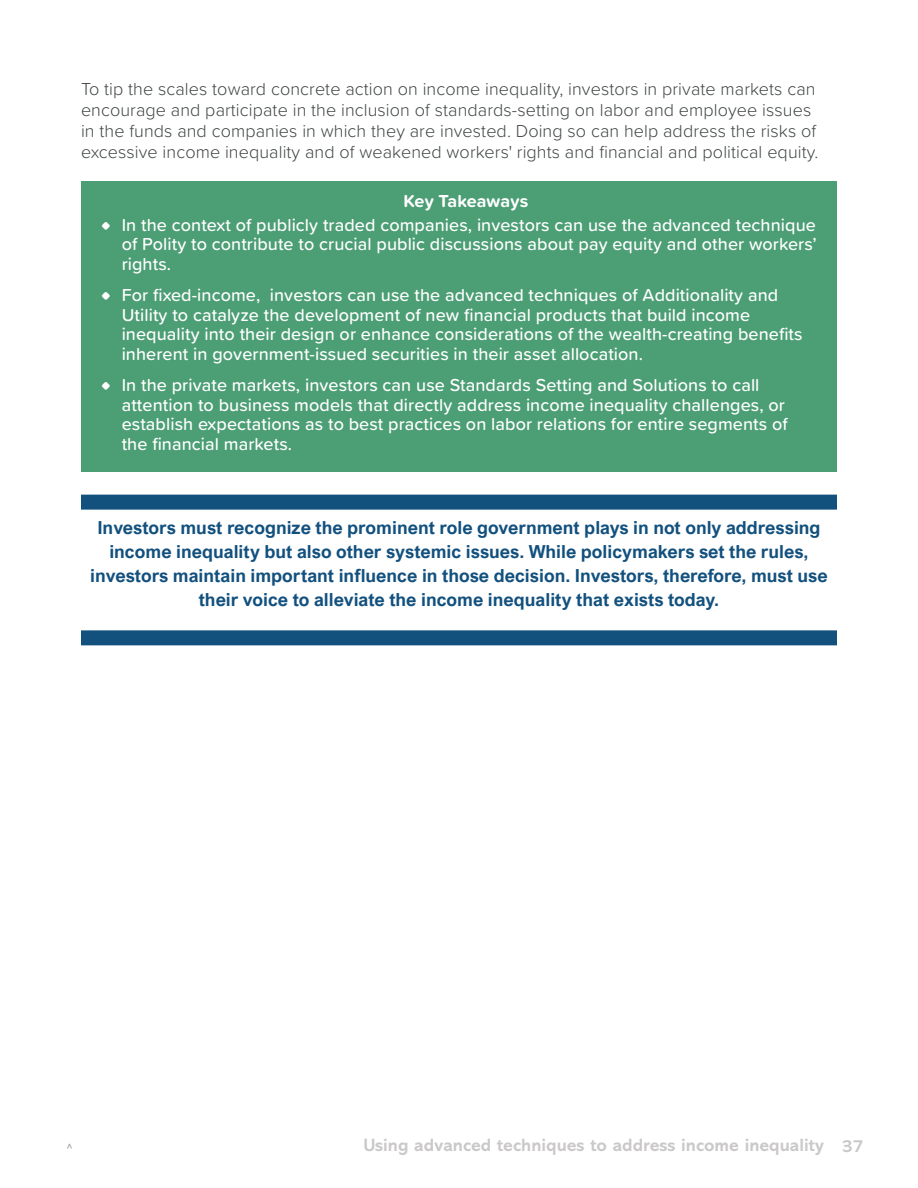
<style>
.page{position:relative;width:918px;height:1188px;background:#fff}
.page>*{position:absolute;margin:0;border:0;box-sizing:border-box;transform-origin:0 0}
.t1{font:500 18px/19.5px "Proxima Soft";letter-spacing:.005em;color:#fff}
.BODY-TIIP-2-8-21{font:300 18px/21px "Proxima Soft";letter-spacing:.005em;color:#414545}
.Standout-Box-TIIP-11{font:700 18px/24px "Arial Nova";color:#12507e;text-align:center}
.Box_Header_Text{font:700 18px "Abadi MT Pro";color:#cac8c8}
.BODY-TIIP-2-8-21-2{font:700 18px "Proxima Soft";letter-spacing:.005em;color:#fff}
.Box_Header_Text-2{font:700 12px "Abadi MT Pro";color:#a4a2a3}
.s1{font-weight:700}
</style>
<div class="page">
<div style="left:81px;top:182px;width:756px;height:290px;background:#4c9e75"></div>
<div style="left:81px;top:495px;width:756px;height:15px;background:#12507e"></div>
<div style="left:81px;top:630px;width:756px;height:15px;background:#12507e"></div>
<p class="BODY-TIIP-2-8-21" style="left:81px;top:77px;width:739px">To tip the scales toward concrete action on income inequality, investors in private markets can encourage and participate in the inclusion of standards-setting on labor and employee issues in the funds and companies in which they are invested. Doing so can help address the risks of excessive income inequality and of weakened workers' rights and financial and political equity.</p>
<p class="BODY-TIIP-2-8-21-2" style="left:404px;top:187px;width:126px">Key Takeaways</p>
<p class="t1" style="left:122px;top:214px;width:697px;text-align:justify;text-indent:-20px"><span class="s1">♦</span> In the context of publicly traded companies, investors can use the advanced technique of Polity to contribute to crucial public discussions about pay equity and other workers’ rights.</p>
<p class="t1" style="left:122px;top:285px;width:682px;text-indent:-20px"><span class="s1">♦</span> For fixed-income, investors can use the advanced techniques of Additionality and Utility to catalyze the development of new financial products that build income inequality into their design or enhance considerations of the wealth-creating benefits inherent in government-issued securities in their asset allocation.</p>
<p class="t1" style="left:122px;top:375px;width:668px;text-indent:-20px"><span class="s1">♦</span> In the private markets, investors can use Standards Setting and Solutions to call attention to business models that directly address income inequality challenges, or establish expectations as to best practices on labor relations for entire segments of the financial markets.</p>
<p class="Standout-Box-TIIP-11" style="left:90px;top:516px;width:739px">Investors must recognize the prominent role government plays in not only addressing income inequality but also other systemic issues. While policymakers set the rules, investors maintain important influence in those decision. Investors, therefore, must use their voice to alleviate the income inequality that exists today.</p>
<p class="Box_Header_Text-2" style="left:67px;top:1141px;width:7px">^</p>
<p class="Box_Header_Text" style="left:364px;top:1134px;width:462px">Using advanced techniques to address income inequality</p>
<p class="Box_Header_Text" style="left:842px;top:1136px;width:24px">37</p>
</div>
